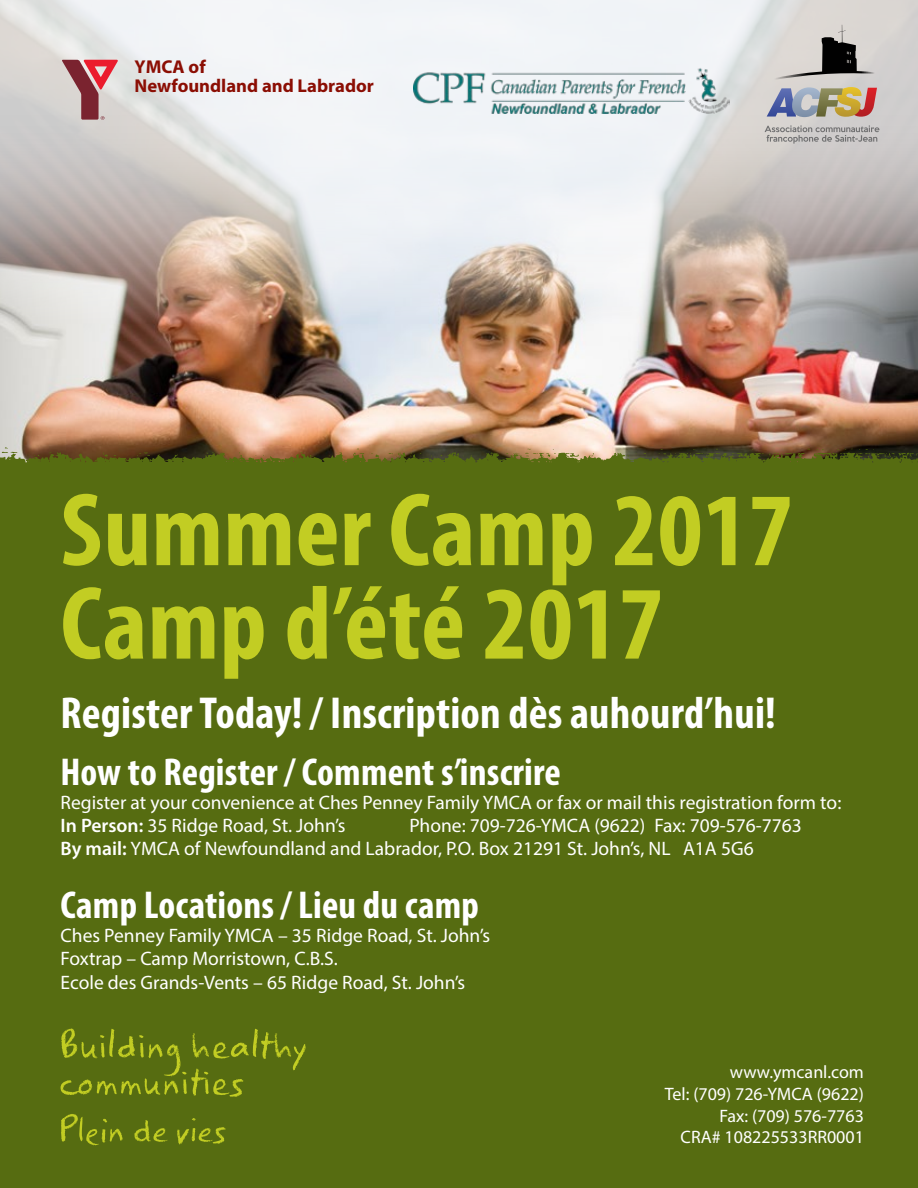
<style>
.page{position:relative;width:918px;height:1188px;background:#fff}
.page>*{position:absolute;margin:0;border:0;box-sizing:border-box;transform-origin:0 0}
.t1{font:700 condensed 105px/93.4px "Myriad Pro";letter-spacing:.005em;color:#c2cd23}
.t2{font:700 condensed 45px "Myriad Pro";letter-spacing:.005em;color:#fff}
.t3{font:700 condensed 39px "Myriad Pro";letter-spacing:.005em;color:#fff}
.t4{font:19.5px/23.4px "Myriad Pro";color:#fff}
.t5{font:700 18.6px/18.6px "Myriad Pro";color:#8b0e04}
.t6{font:18px/21.6px "Myriad Pro";color:#fff;text-align:right}
.s1{font-weight:600}
</style>
<div class="page">
<img style="left:0;top:372px;width:918px;height:80px">
<svg style="left:486px;top:449px;width:7px;height:3px"></svg>
<svg style="left:807px;top:448px;width:17px;height:4px"></svg>
<svg style="left:658px;top:449px;width:8px;height:3px"></svg>
<svg style="left:2px;top:447px;width:15px;height:5px"></svg>
<svg style="left:837px;top:448px;width:59px;height:4px"></svg>
<div style="left:0;top:452px;width:918px;height:156px;background:#566c11"></div>
<svg style="left:353px;top:448px;width:11px;height:7px"></svg>
<svg style="left:727px;top:453px;width:18px;height:2px"></svg>
<svg style="left:906px;top:452px;width:12px;height:5px"></svg>
<svg style="left:137px;top:452px;width:13px;height:4px"></svg>
<svg style="left:104px;top:452px;width:12px;height:6px"></svg>
<svg style="left:506px;top:449px;width:51px;height:9px"></svg>
<svg style="left:686px;top:448px;width:34px;height:9px"></svg>
<div style="left:0;top:608px;width:918px;height:580px;background:#566c11"></div>
<svg style="left:61px;top:1114px;width:62px;height:31px"></svg>
<svg style="left:134px;top:1120px;width:33px;height:22px"></svg>
<svg style="left:177px;top:1118px;width:49px;height:27px"></svg>
<svg style="left:61px;top:1028px;width:245px;height:69px"></svg>
<img style="left:0;top:0;width:918px;height:372px">
<svg style="left:62px;top:60px;width:56px;height:60px;background:#bf868a"></svg>
<img style="left:413px;top:68px;width:317px;height:46px">
<svg style="left:770px;top:25px;width:105px;height:56px;background:#aeaba8"></svg>
<svg style="left:765px;top:125px;width:114px;height:19px;background:#b8b5b4"></svg>
<svg style="left:767px;top:87px;width:110px;height:30px;background:#a9998e"></svg>
<p class="t5" style="left:135px;top:57px;width:241px">YMCA of<br>Newfoundland and Labrador</p>
<h1 class="t1" style="left:61px;top:481px;width:734px">Summer Camp 2017<br>Camp d’été 2017</h1>
<h2 class="t2" style="left:61px;top:685px;width:717px">Register Today! / Inscription dès auhourd’hui!</h2>
<h3 class="t3" style="left:61px;top:748px;width:502px">How to Register / Comment s’inscrire</h3>
<p class="t4" style="left:61px;top:790px;width:782px">Register at your convenience at Ches Penney Family YMCA or fax or mail this registration form to:<br><span class="s1">In Person:</span> 35 Ridge Road, St. John’s</p>
<p class="t4" style="left:61px;top:814px;width:743px;text-indent:349px">Phone: 709-726-YMCA (9622) Fax: 709-576-7763<br><span class="s1">By mail:</span> YMCA of Newfoundland and Labrador, P.O. Box 21291 St. John’s, NL A1A 5G6</p>
<h3 class="t3" style="left:61px;top:881px;width:420px">Camp Locations / Lieu du camp</h3>
<p class="t4" style="left:61px;top:923px;width:431px">Ches Penney Family YMCA – 35 Ridge Road, St. John’s<br>Foxtrap – Camp Morristown, C.B.S.<br>Ecole des Grands-Vents – 65 Ridge Road, St. John’s</p>
<p class="t6" style="left:665px;top:1061px;width:201px">www.ymcanl.com<br>Tel: (709) 726-YMCA (9622)<br>Fax: (709) 576-7763<br>CRA# 108225533RR0001</p>
</div>
